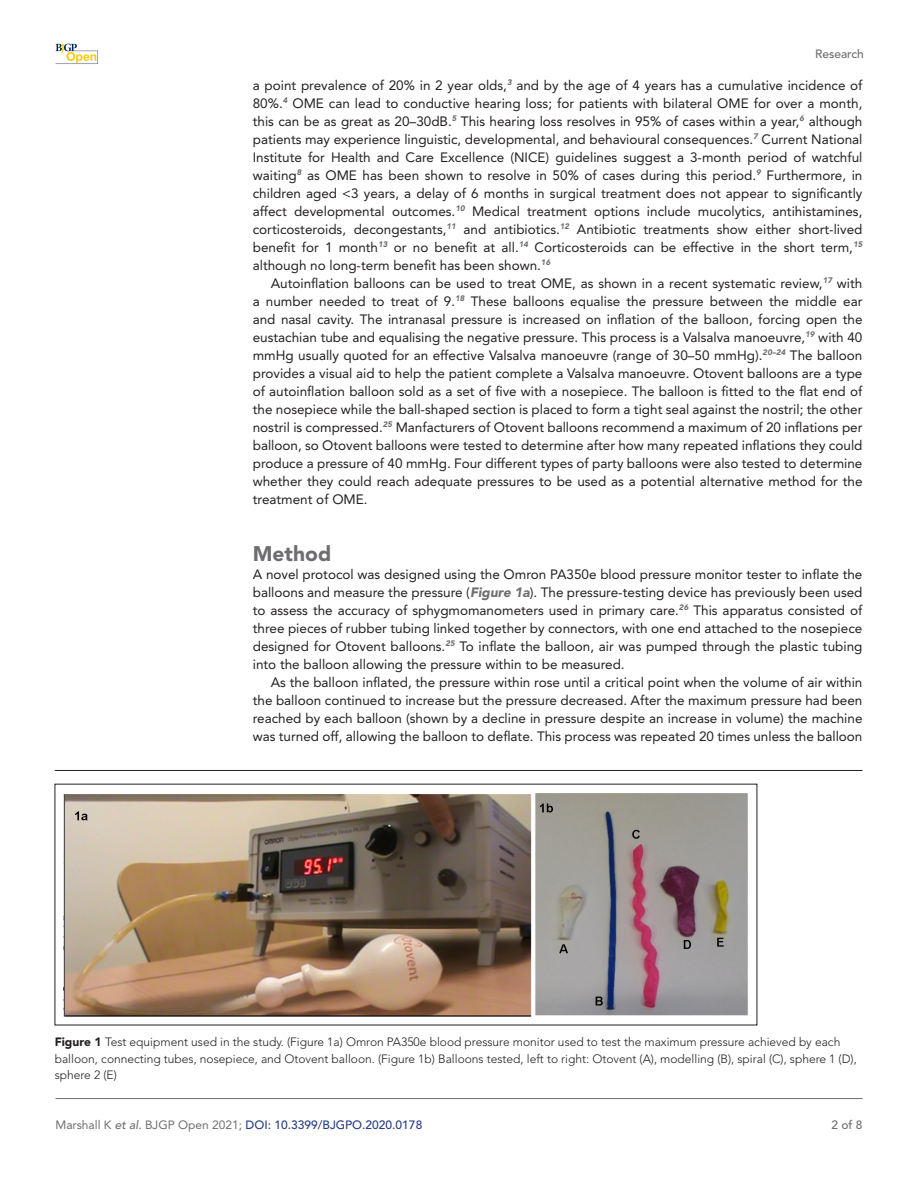
<style>
.page{position:relative;width:918px;height:1188px;background:#fff}
.page>*{position:absolute;margin:0;border:0;box-sizing:border-box;transform-origin:0 0}
.t1{font:900 21px "Avenir LT Std";color:#6e6d70}
.t2{font:13.5px/18px "Avenir LT Std";color:#231f20;text-align:justify}
.t3{font:300 12px/16.5px "Avenir LT Std";color:#231f20}
.t4{font:500 12px "Avenir LT Std";color:#283d84}
.t5{font:500 12px "Avenir LT Std";color:#6e6d70}
.t6{font:500 12px "Avenir LT Std";color:#6e6e6d}
.s1{font-weight:900;font-style:italic;color:#6e6d70}
.s2{font-weight:900}
.s3{font-weight:400;color:#6e6e6d}
.s4{font-style:italic;color:#6e6e6d}
</style>
<div class="page">
<hr style="left:56px;top:1098px;width:806px;height:1px;background:#6e6e6d">
<svg style="left:56px;top:44px;width:42px;height:20px"></svg>
<hr style="left:55px;top:770px;width:807px;height:1px;background:#231f20">
<img style="left:64px;top:793px;width:684px;height:223px">
<p class="t5" style="left:815px;top:47px;width:50px">Research</p>
<p class="t2" style="left:253px;top:77px;width:611px">a point prevalence of 20% in 2 year olds,<sup>3</sup> and by the age of 4 years has a cumulative incidence of 80%.<sup>4</sup> OME can lead to conductive hearing loss; for patients with bilateral OME for over a month, this can be as great as 20–30dB.<sup>5</sup> This hearing loss resolves in 95% of cases within a year,<sup>6</sup> although patients may experience linguistic, developmental, and behavioural consequences.<sup>7</sup> Current National Institute for Health and Care Excellence (NICE) guidelines suggest a 3-month period of watchful waiting<sup>8</sup> as OME has been shown to resolve in 50% of cases during this period.<sup>9</sup> Furthermore, in children aged &lt;3 years, a delay of 6 months in surgical treatment does not appear to significantly affect developmental outcomes.<sup>10</sup> Medical treatment options include mucolytics, antihistamines, corticosteroids, decongestants,<sup>11</sup> and antibiotics.<sup>12</sup> Antibiotic treatments show either short-lived benefit for 1 month<sup>13</sup> or no benefit at all.<sup>14</sup> Corticosteroids can be effective in the short term,<sup>15 </sup>although no long-term benefit has been shown.<sup>16</sup></p>
<p class="t2" style="left:253px;top:275px;width:611px;text-indent:18px">Autoinflation balloons can be used to treat OME, as shown in a recent systematic review,<sup>17</sup> with a number needed to treat of 9.<sup>18</sup> These balloons equalise the pressure between the middle ear and nasal cavity. The intranasal pressure is increased on inflation of the balloon, forcing open the eustachian tube and equalising the negative pressure. This process is a Valsalva manoeuvre,<sup>19</sup> with 40 mmHg usually quoted for an effective Valsalva manoeuvre (range of 30–50 mmHg).<sup>20–24</sup> The balloon provides a visual aid to help the patient complete a Valsalva manoeuvre. Otovent balloons are a type of autoinflation balloon sold as a set of five with a nosepiece. The balloon is fitted to the flat end of the nosepiece while the ball-shaped section is placed to form a tight seal against the nostril; the other nostril is compressed.<sup>25</sup> Manfacturers of Otovent balloons recommend a maximum of 20 inflations per balloon, so Otovent balloons were tested to determine after how many repeated inflations they could produce a pressure of 40 mmHg. Four different types of party balloons were also tested to determine whether they could reach adequate pressures to be used as a potential alternative method for the treatment of OME.</p>
<h1 class="t1" style="left:253px;top:541px;width:80px">Method</h1>
<p class="t2" style="left:253px;top:565px;width:611px">A novel protocol was designed using the Omron PA350e blood pressure monitor tester to inflate the balloons and measure the pressure (<span class="s1">Figure 1a</span>). The pressure-testing device has previously been used to assess the accuracy of sphygmomanometers used in primary care.<sup>26</sup> This apparatus consisted of three pieces of rubber tubing linked together by connectors, with one end attached to the nosepiece designed for Otovent balloons.<sup>25</sup> To inflate the balloon, air was pumped through the plastic tubing into the balloon allowing the pressure within to be measured.</p>
<p class="t2" style="left:253px;top:673px;width:611px;text-indent:18px">As the balloon inflated, the pressure within rose until a critical point when the volume of air within the balloon continued to increase but the pressure decreased. After the maximum pressure had been reached by each balloon (shown by a decline in pressure despite an increase in volume) the machine was turned off, allowing the balloon to deflate. This process was repeated 20 times unless the balloon</p>
<p class="t3" style="left:55px;top:1034px;width:804px"><span class="s2">Figure 1</span> Test equipment used in the study. (Figure 1a) Omron PA350e blood pressure monitor used to test the maximum pressure achieved by each balloon, connecting tubes, nosepiece, and Otovent balloon. (Figure 1b) Balloons tested, left to right: Otovent (A), modelling (B), spiral (C), sphere 1 (D), sphere 2 (E)</p>
<p class="t4" style="left:56px;top:1118px;width:368px"><span class="s3">Marshall K</span> <span class="s4">et al</span><span class="s3">. BJGP Open 2021;</span> DOI: 10.3399/BJGPO.2020.0178</p>
<p class="t6" style="left:831px;top:1118px;width:33px">2 of 8</p>
</div>
